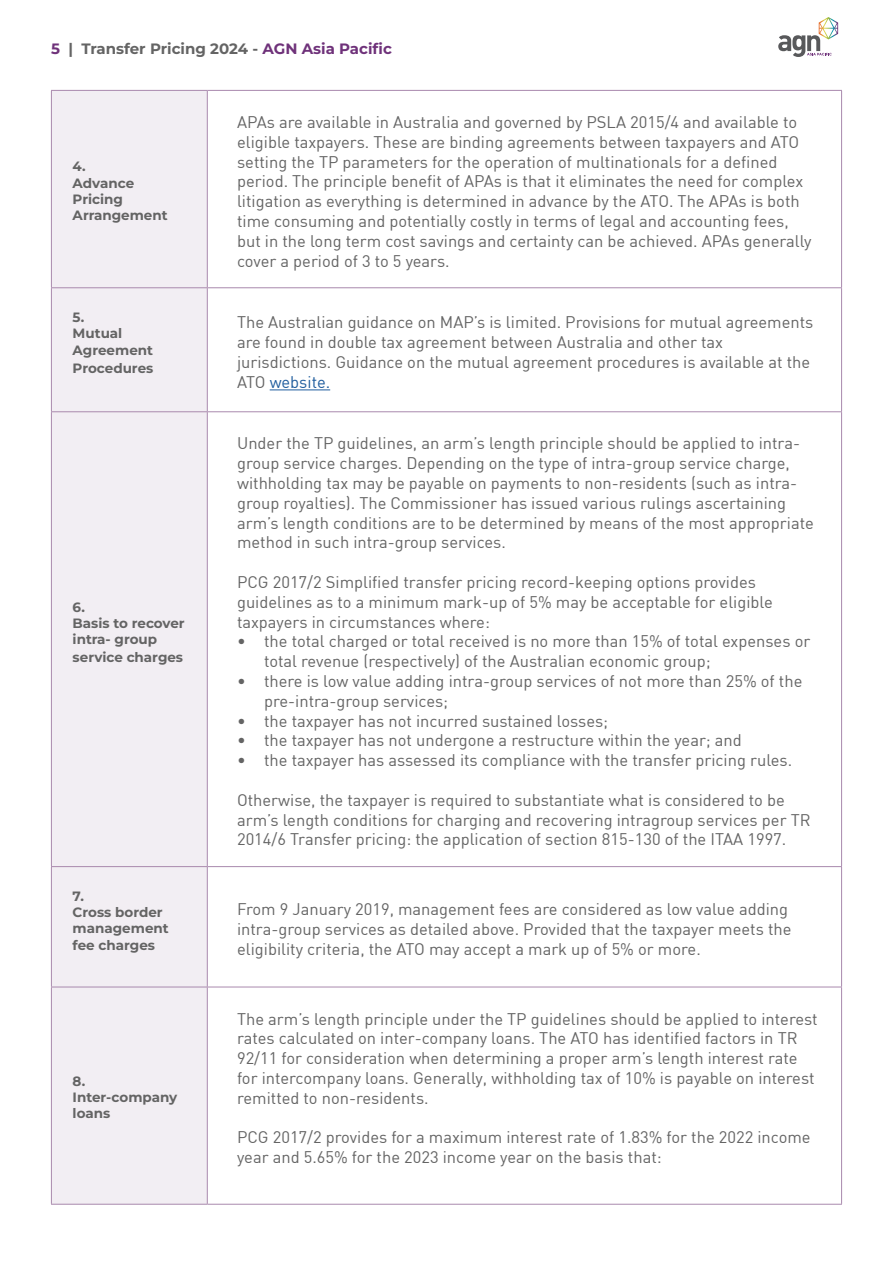
<style>
.page{position:relative;width:893px;height:1263px;background:#fff}
.page>*{position:absolute;margin:0;border:0;box-sizing:border-box;transform-origin:0 0}
.t1{font:16.5px/19.8px "DIN";color:#646464}
.t2{font:700 15px "Montserrat";color:#646464}
.t3{font:700 13.5px/16.2px "Montserrat";color:#646464}
.s1{color:#6f327a}
.s2{color:#215e9e}
</style>
<div class="page">
<svg style="left:778px;top:17px;width:60px;height:40px"></svg>
<div style="left:52px;top:91px;width:155px;height:1113px;background:#f2eef3"></div>
<hr style="left:51px;top:90px;width:156px;height:1px;background:#a989ad">
<hr style="left:51px;top:91px;width:1px;height:196px;background:#a989ad">
<hr style="left:207px;top:90px;width:635px;height:1px;background:#a989ad">
<hr style="left:207px;top:91px;width:1px;height:196px;background:#a989ad">
<hr style="left:841px;top:91px;width:1px;height:196px;background:#a989ad">
<hr style="left:51px;top:287px;width:156px;height:1px;background:#a989ad">
<hr style="left:51px;top:288px;width:1px;height:123px;background:#a989ad">
<hr style="left:207px;top:287px;width:635px;height:1px;background:#a989ad">
<hr style="left:207px;top:288px;width:1px;height:123px;background:#a989ad">
<hr style="left:841px;top:288px;width:1px;height:123px;background:#a989ad">
<hr style="left:51px;top:411px;width:156px;height:1px;background:#a989ad">
<hr style="left:51px;top:412px;width:1px;height:454px;background:#a989ad">
<hr style="left:207px;top:411px;width:635px;height:1px;background:#a989ad">
<hr style="left:207px;top:412px;width:1px;height:454px;background:#a989ad">
<hr style="left:841px;top:412px;width:1px;height:454px;background:#a989ad">
<hr style="left:51px;top:866px;width:156px;height:1px;background:#a989ad">
<hr style="left:51px;top:867px;width:1px;height:120px;background:#a989ad">
<hr style="left:207px;top:866px;width:635px;height:1px;background:#a989ad">
<hr style="left:207px;top:867px;width:1px;height:120px;background:#a989ad">
<hr style="left:841px;top:867px;width:1px;height:120px;background:#a989ad">
<hr style="left:51px;top:987px;width:156px;height:1px;background:#a989ad">
<hr style="left:51px;top:987px;width:1px;height:217px;background:#a989ad">
<hr style="left:207px;top:987px;width:635px;height:1px;background:#a989ad">
<hr style="left:207px;top:987px;width:1px;height:217px;background:#a989ad">
<hr style="left:841px;top:987px;width:1px;height:217px;background:#a989ad">
<hr style="left:51px;top:1204px;width:156px;height:1px;background:#a989ad">
<hr style="left:207px;top:1204px;width:635px;height:1px;background:#a989ad">
<hr style="left:270px;top:389px;width:60px;height:1px;background:#215e9e">
<p class="t2" style="left:51px;top:39px;width:342px"><span class="s1">5</span> | Transfer Pricing 2024 - <span class="s1">AGN Asia Pacific</span></p>
<p class="t3" style="left:73px;top:158px;width:97px">4.<br>Advance<br>Pricing<br>Arrangement</p>
<p class="t3" style="left:73px;top:309px;width:82px">5.<br>Mutual<br>Agreement</p>
<p class="t3" style="left:73px;top:359px;width:82px">Procedures</p>
<p class="t3" style="left:73px;top:598px;width:114px">6.<br>Basis to recover intra- group</p>
<p class="t3" style="left:73px;top:649px;width:112px">service charges</p>
<p class="t1" style="left:237px;top:112px;width:576px">APAs are available in Australia and governed by PSLA 2015/4 and available to eligible taxpayers. These are binding agreements between taxpayers and ATO setting the TP parameters for the operation of multinationals for a defined period. The principle benefit of APAs is that it eliminates the need for complex litigation as everything is determined in advance by the ATO. The APAs is both time consuming and potentially costly in terms of legal and accounting fees, but in the long term cost savings and certainty can be achieved. APAs generally cover a period of 3 to 5 years.</p>
<p class="t1" style="left:237px;top:312px;width:578px">The Australian guidance on MAP’s is limited. Provisions for mutual agreements are found in double tax agreement between Australia and other tax jurisdictions. Guidance on the mutual agreement procedures is available at the ATO <span class="s2">website.</span></p>
<p class="t1" style="left:237px;top:433px;width:578px">Under the TP guidelines, an arm’s length principle should be applied to intra&shy;group service charges. Depending on the type of intra-group service charge, withholding tax may be payable on payments to non-residents (such as intra&shy;group royalties). The Commissioner has issued various rulings ascertaining arm’s length conditions are to be determined by means of the most appropriate method in such intra-group services.</p>
<p class="t1" style="left:237px;top:572px;width:537px">PCG 2017/2 Simplified transfer pricing record-keeping options provides guidelines as to a minimum mark-up of 5% may be acceptable for eligible taxpayers in circumstances where:</p>
<p class="t1" style="left:264px;top:631px;width:548px;text-indent:-27px">• the total charged or total received is no more than 15% of total expenses or total revenue (respectively) of the Australian economic group;</p>
<p class="t1" style="left:264px;top:671px;width:540px;text-indent:-27px">• there is low value adding intra-group services of not more than 25% of the pre-intra-group services;</p>
<p class="t1" style="left:237px;top:710px;width:373px">• the taxpayer has not incurred sustained losses;</p>
<p class="t1" style="left:237px;top:730px;width:506px">• the taxpayer has not undergone a restructure within the year; and</p>
<p class="t1" style="left:237px;top:750px;width:557px">• the taxpayer has assessed its compliance with the transfer pricing rules.</p>
<p class="t1" style="left:237px;top:789px;width:575px">Otherwise, the taxpayer is required to substantiate what is considered to be arm’s length conditions for charging and recovering intragroup services per TR<br>2014/6 Transfer pricing: the application of section 815-130 of the ITAA 1997.</p>
<p class="t3" style="left:73px;top:888px;width:98px">7.<br>Cross border management fee charges</p>
<p class="t1" style="left:237px;top:899px;width:556px">From 9 January 2019, management fees are considered as low value adding intra-group services as detailed above. Provided that the taxpayer meets the eligibility criteria, the ATO may accept a mark up of 5% or more.</p>
<p class="t3" style="left:73px;top:1073px;width:106px">8.<br>Inter-company loans</p>
<p class="t1" style="left:237px;top:1008px;width:582px">The arm’s length principle under the TP guidelines should be applied to interest rates calculated on inter-company loans. The ATO has identified factors in TR 92/11 for consideration when determining a proper arm’s length interest rate for intercompany loans. Generally, withholding tax of 10% is payable on interest remitted to non-residents.</p>
<p class="t1" style="left:237px;top:1127px;width:575px">PCG 2017/2 provides for a maximum interest rate of 1.83% for the 2022 income year and 5.65% for the 2023 income year on the basis that:</p>
</div>
